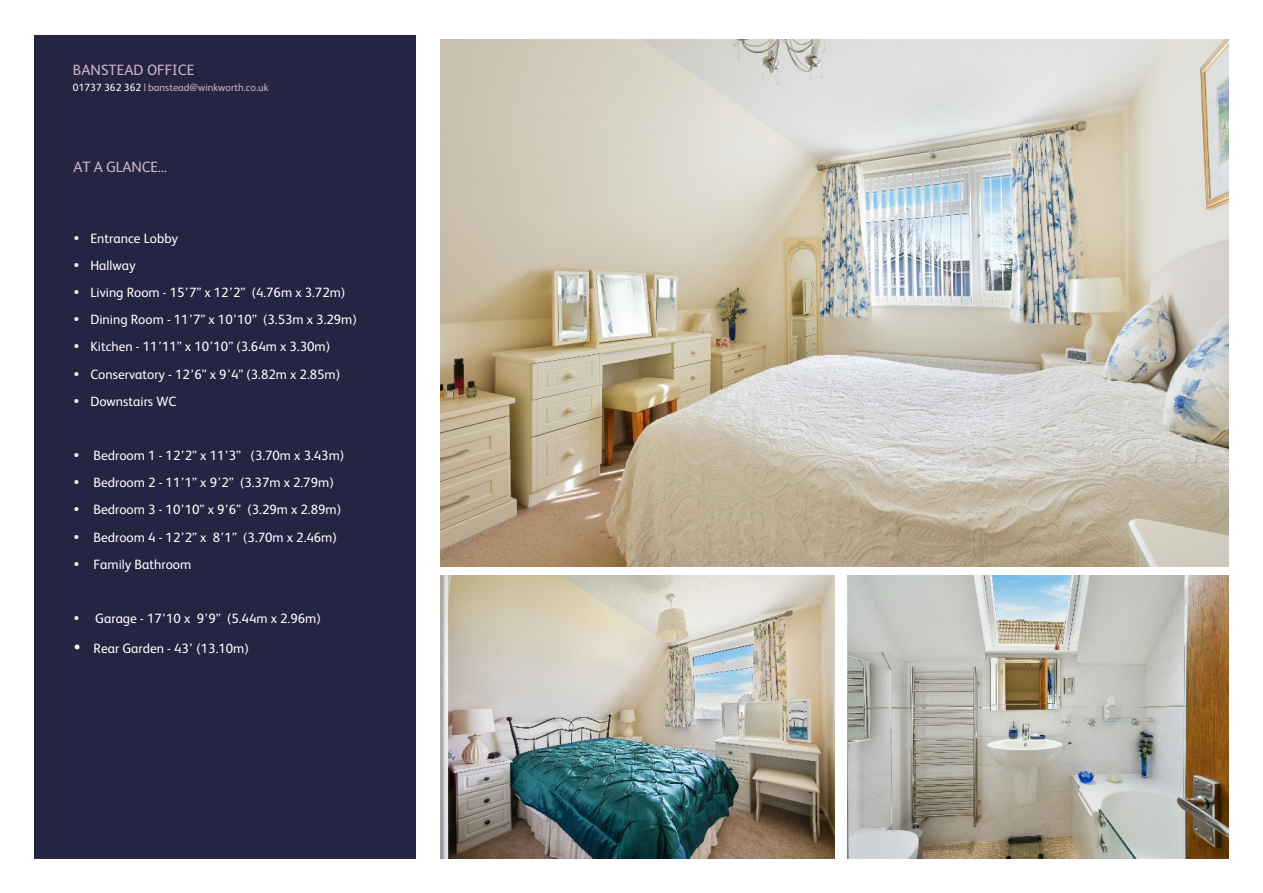
<style>
.page{position:relative;width:1263px;height:893px;background:#fff}
.page>*{position:absolute;margin:0;border:0;box-sizing:border-box;transform-origin:0 0}
.t1{font:15px "FS Albert";color:#cab6c9}
.t2{font:13.5px/27.2px "FS Albert";color:#fff}
.t3{font:10.5px "FS Albert";color:#cab6c9}
.s1{color:#fefefe}
</style>
<div class="page">
<div style="left:34px;top:36px;width:381px;height:823px;background:#252442"></div>
<img style="left:441px;top:40px;width:788px;height:526px">
<img style="left:848px;top:576px;width:381px;height:283px">
<img style="left:441px;top:576px;width:394px;height:283px">
<p class="t1" style="left:73px;top:63px;width:123px">BANSTEAD OFFICE</p>
<p class="t3" style="left:73px;top:83px;width:197px"><span class="s1">01737 362 362</span> | banstead@winkworth.co.uk</p>
<p class="t1" style="left:74px;top:161px;width:95px">AT A GLANCE...</p>
<p class="t2" style="left:90px;top:226px;width:268px">Entrance Lobby<br>Hallway<br>Living Room - 15’7” x 12’2” (4.76m x 3.72m)<br>Dining Room - 11’7” x 10’10” (3.53m x 3.29m)<br>Kitchen - 11’11” x 10’10” (3.64m x 3.30m)<br>Conservatory - 12’6” x 9’4” (3.82m x 2.85m)<br>Downstairs WC</p>
<p class="t2" style="left:94px;top:443px;width:252px">Bedroom 1 - 12’2” x 11’3” (3.70m x 3.43m)<br>Bedroom 2 - 11’1” x 9’2” (3.37m x 2.79m)<br>Bedroom 3 - 10’10” x 9’6” (3.29m x 2.89m)<br>Bedroom 4 - 12’2” x 8’1” (3.70m x 2.46m)<br>Family Bathroom</p>
<p class="t2" style="left:95px;top:606px;width:227px">Garage - 17’10 x 9’9” (5.44m x 2.96m)</p>
<p class="t2" style="left:94px;top:636px;width:157px">Rear Garden - 43’ (13.10m)</p>
</div>
